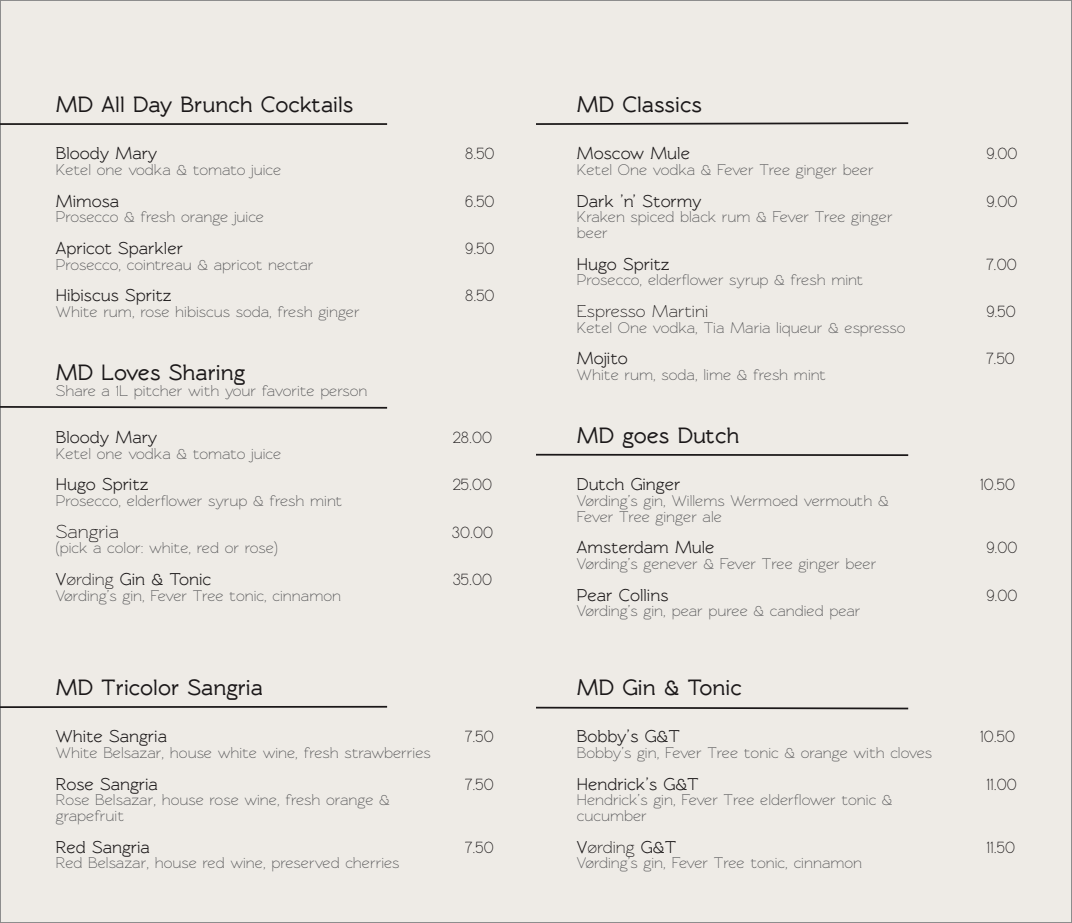
<style>
.page{position:relative;width:1072px;height:923px;background:#fff}
.page>*{position:absolute;margin:0;border:0;box-sizing:border-box;transform-origin:0 0}
.t1{font:700 22.75px "Rawengulk";color:#1b1819}
.t2{font:19.25px "Rawengulk";color:#1b1819}
.t3{font:600 17.5px "Rawengulk";color:#1b1819}
.t4{font:17.5px "Rawengulk";color:#1b1819}
.t5{font:15.75px "Rawengulk";color:#525254}
.s1{font-weight:400}
.s2{font-weight:600}
</style>
<div class="page">
<div style="left:0;top:0;width:1071px;height:922px;background:#eeebe6"></div>
<svg style="left:536px;top:706px;width:373px;height:4px"></svg>
<hr style="left:536px;top:454px;width:372px;height:2px;background:#1b1819">
<svg style="left:536px;top:122px;width:373px;height:3px"></svg>
<hr style="left:0;top:706px;width:387px;height:2px;background:#1b1819">
<svg style="left:0;top:405px;width:388px;height:4px"></svg>
<hr style="left:0;top:123px;width:387px;height:2px;background:#1b1819">
<p class="t1" style="left:56px;top:92px;width:299px">MD All Day Brunch Cocktails</p>
<p class="t3" style="left:56px;top:144px;width:103px">Bloody Mary</p>
<p class="t4" style="left:465px;top:144px;width:31px">8.50</p>
<p class="t5" style="left:56px;top:161px;width:227px">Ketel one vodka &amp; tomato juice</p>
<p class="t3" style="left:56px;top:191px;width:65px">Mimosa</p>
<p class="t4" style="left:465px;top:191px;width:31px">6.50</p>
<p class="t5" style="left:56px;top:208px;width:210px">Prosecco &amp; fresh orange juice</p>
<p class="t3" style="left:56px;top:238px;width:129px">Apricot Sparkler</p>
<p class="t4" style="left:465px;top:238px;width:31px">9.50</p>
<p class="t5" style="left:56px;top:256px;width:259px">Prosecco, cointreau &amp; apricot nectar</p>
<p class="t3" style="left:56px;top:285px;width:117px">Hibiscus Spritz</p>
<p class="t4" style="left:465px;top:286px;width:31px">8.50</p>
<p class="t5" style="left:56px;top:303px;width:305px">White rum, rose hibiscus soda, fresh ginger</p>
<p class="t1" style="left:56px;top:360px;width:191px">MD Loves Sharing</p>
<p class="t5" style="left:56px;top:382px;width:313px">Share a 1L pitcher with your favorite person</p>
<p class="t3" style="left:56px;top:427px;width:103px">Bloody Mary</p>
<p class="t4" style="left:453px;top:427px;width:41px">28.00</p>
<p class="t5" style="left:56px;top:445px;width:227px">Ketel one vodka &amp; tomato juice</p>
<p class="t3" style="left:56px;top:474px;width:94px">Hugo Spritz</p>
<p class="t4" style="left:453px;top:475px;width:41px">25.00</p>
<p class="t5" style="left:56px;top:492px;width:288px">Prosecco, elderflower syrup &amp; fresh mint</p>
<p class="t2" style="left:56px;top:520px;width:65px">Sangria</p>
<p class="t4" style="left:452px;top:522px;width:43px">30.00</p>
<p class="t5" style="left:56px;top:539px;width:223px">(pick a color: white, red or rose)</p>
<p class="t3" style="left:56px;top:569px;width:157px">V<span class="s1">ørding</span> Gin &amp; Tonic</p>
<p class="t4" style="left:453px;top:569px;width:41px">35.00</p>
<p class="t5" style="left:56px;top:586px;width:287px">Vørding’s gin, Fever Tree tonic, cinnamon</p>
<p class="t1" style="left:56px;top:675px;width:209px">MD Tricolor Sangria</p>
<p class="t3" style="left:56px;top:726px;width:113px">White Sangria</p>
<p class="t4" style="left:465px;top:727px;width:30px">7.50</p>
<p class="t5" style="left:56px;top:744px;width:376px">White Belsazar, house white wine, fresh strawberries</p>
<p class="t3" style="left:56px;top:774px;width:104px">Rose Sangria</p>
<p class="t4" style="left:465px;top:774px;width:30px">7.50</p>
<p class="t5" style="left:56px;top:791px;width:335px">Rose Belsazar, house rose wine, fresh orange &amp;</p>
<p class="t5" style="left:56px;top:807px;width:70px">grapefruit</p>
<p class="t3" style="left:56px;top:837px;width:95px">Red Sangria</p>
<p class="t4" style="left:465px;top:837px;width:30px">7.50</p>
<p class="t5" style="left:56px;top:854px;width:345px">Red Belsazar, house red wine, preserved cherries</p>
<p class="t1" style="left:577px;top:92px;width:127px">MD Classics</p>
<p class="t3" style="left:577px;top:144px;width:115px">Moscow Mule</p>
<p class="t4" style="left:986px;top:144px;width:33px">9.00</p>
<p class="t5" style="left:577px;top:161px;width:298px">Ketel One vodka &amp; Fever Tree ginger beer</p>
<p class="t3" style="left:577px;top:191px;width:126px">Dark ’n’ Stormy</p>
<p class="t4" style="left:986px;top:191px;width:33px">9.00</p>
<p class="t5" style="left:577px;top:208px;width:317px">Kraken spiced black rum &amp; Fever Tree ginger</p>
<p class="t5" style="left:577px;top:224px;width:32px">beer</p>
<p class="t3" style="left:577px;top:254px;width:94px">Hugo Spritz</p>
<p class="t4" style="left:986px;top:254px;width:32px">7.00</p>
<p class="t5" style="left:577px;top:271px;width:288px">Prosecco, elderflower syrup &amp; fresh mint</p>
<p class="t4" style="left:577px;top:301px;width:133px">Espresso Martini</p>
<p class="t4" style="left:986px;top:301px;width:31px">9.50</p>
<p class="t5" style="left:577px;top:319px;width:330px">Ketel One vodka, Tia Maria liqueur &amp; espresso</p>
<p class="t3" style="left:577px;top:348px;width:52px">Mojito</p>
<p class="t4" style="left:986px;top:349px;width:30px">7.50</p>
<p class="t5" style="left:577px;top:366px;width:250px">White rum, soda, lime &amp; fresh mint</p>
<p class="t1" style="left:577px;top:423px;width:164px">MD goes Dutch</p>
<p class="t3" style="left:577px;top:474px;width:105px">Dutch Ginger</p>
<p class="t4" style="left:980px;top:475px;width:36px">10.50</p>
<p class="t5" style="left:577px;top:492px;width:313px">Vørding’s gin, Willems Wermoed vermouth &amp;</p>
<p class="t5" style="left:577px;top:508px;width:146px">Fever Tree ginger ale</p>
<p class="t3" style="left:577px;top:537px;width:139px">Amsterdam Mule</p>
<p class="t4" style="left:986px;top:538px;width:33px">9.00</p>
<p class="t5" style="left:577px;top:555px;width:301px">Vørding’s genever &amp; Fever Tree ginger beer</p>
<p class="t3" style="left:577px;top:585px;width:93px">Pear Collins</p>
<p class="t4" style="left:986px;top:585px;width:33px">9.00</p>
<p class="t5" style="left:577px;top:602px;width:285px">Vørding’s gin, pear puree &amp; candied pear</p>
<p class="t1" style="left:577px;top:675px;width:166px">MD Gin &amp; Tonic</p>
<p class="t3" style="left:577px;top:726px;width:105px">Bobby’s G&amp;T</p>
<p class="t4" style="left:980px;top:727px;width:36px">10.50</p>
<p class="t5" style="left:577px;top:744px;width:357px">Bobby’s gin, Fever Tree tonic &amp; orange with cloves</p>
<p class="t3" style="left:577px;top:774px;width:123px">Hendrick’s G&amp;T</p>
<p class="t4" style="left:986px;top:774px;width:32px">11.00</p>
<p class="t5" style="left:577px;top:791px;width:317px">Hendrick’s gin, Fever Tree elderflower tonic &amp;</p>
<p class="t5" style="left:577px;top:807px;width:71px">cucumber</p>
<p class="t4" style="left:577px;top:837px;width:101px"><span class="s2">V</span>ørding <span class="s2">G&amp;T</span></p>
<p class="t4" style="left:986px;top:837px;width:30px">11.50</p>
<p class="t5" style="left:577px;top:854px;width:287px">Vørding’s gin, Fever Tree tonic, cinnamon</p>
</div>
